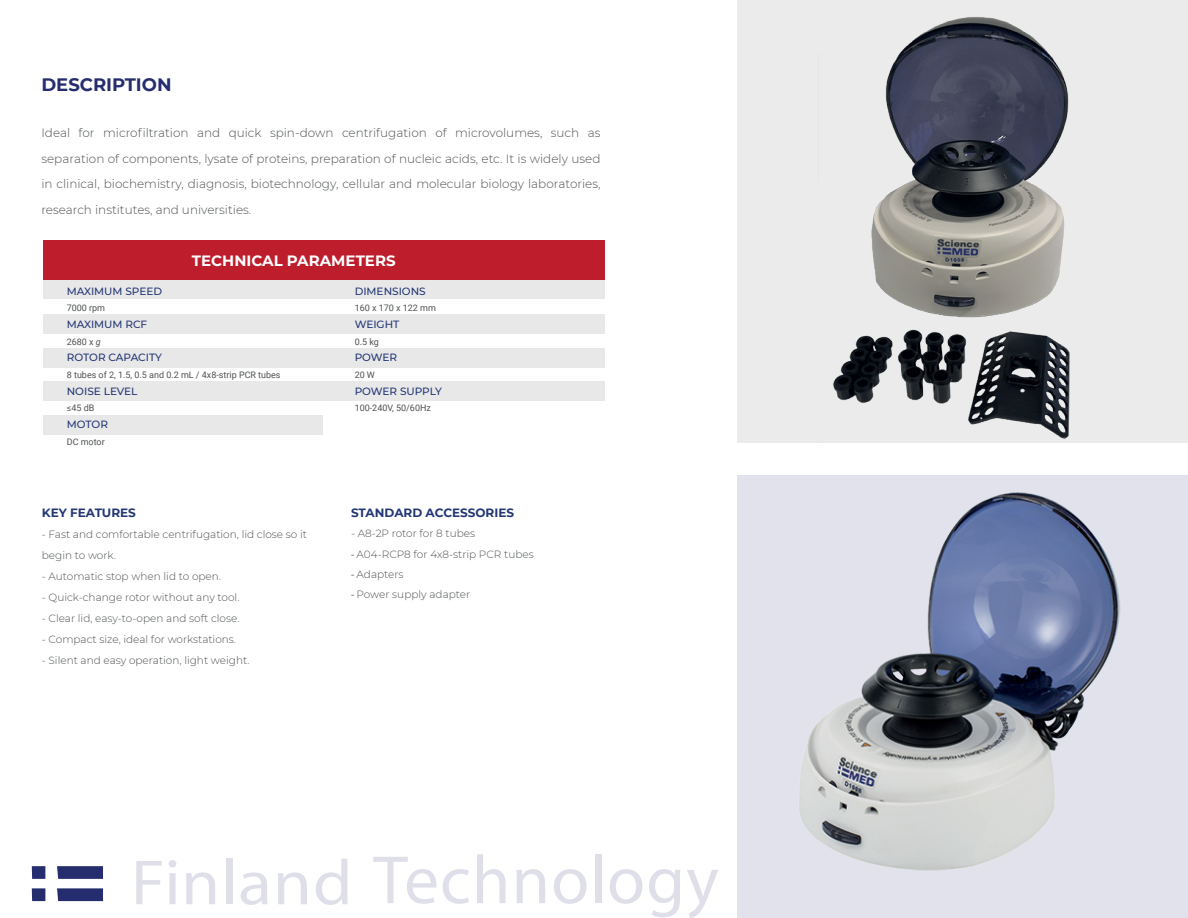
<style>
.page{position:relative;width:1188px;height:918px;background:#fff}
.page>*{position:absolute;margin:0;border:0;box-sizing:border-box;transform-origin:0 0}
.t1{font:700 18px "Montserrat";color:#252d6e}
.t2{font:700 15px "Montserrat";color:#fff}
.t3{font:300 12px/25.5px "Montserrat";color:#4f5252;text-align:justify}
.t4{font:700 12px "Montserrat";color:#243775}
.t5{font:300 10.5px/21px "Montserrat";color:#4f5252}
.t6{font:500 10.5px "Montserrat";color:#243775}
.t7{font:9px "Roboto";color:#4f5252}
.s1{font-style:italic}
.s2{font-family:"Myriad Pro";font-weight:400}
</style>
<div class="page">
<div style="left:738px;top:0;width:450px;height:443px;background:#ebebeb"></div>
<div style="left:738px;top:475px;width:450px;height:443px;background:#e1e2eb"></div>
<div style="left:32px;top:866px;width:13px;height:13px;background:#252d6e"></div>
<svg style="left:57px;top:866px;width:46px;height:13px"></svg>
<svg style="left:57px;top:888px;width:46px;height:13px"></svg>
<div style="left:32px;top:888px;width:13px;height:13px;background:#252d6e"></div>
<svg style="left:136px;top:861px;width:26px;height:43px"></svg>
<svg style="left:169px;top:860px;width:7px;height:44px"></svg>
<svg style="left:186px;top:872px;width:29px;height:32px"></svg>
<div style="left:226px;top:859px;width:7px;height:45px;background:#dedfe9"></div>
<svg style="left:241px;top:872px;width:27px;height:33px"></svg>
<svg style="left:278px;top:872px;width:29px;height:32px"></svg>
<svg style="left:316px;top:859px;width:32px;height:46px"></svg>
<svg style="left:373px;top:857px;width:63px;height:47px"></svg>
<svg style="left:443px;top:869px;width:26px;height:35px"></svg>
<svg style="left:477px;top:854px;width:29px;height:49px"></svg>
<svg style="left:516px;top:869px;width:29px;height:34px"></svg>
<svg style="left:554px;top:869px;width:33px;height:35px"></svg>
<div style="left:595px;top:854px;width:7px;height:49px;background:#dedfe9"></div>
<svg style="left:610px;top:869px;width:32px;height:35px"></svg>
<svg style="left:649px;top:869px;width:31px;height:48px"></svg>
<svg style="left:687px;top:870px;width:31px;height:48px"></svg>
<div style="left:43px;top:381px;width:562px;height:20px;background:#e8e8e8"></div>
<div style="left:43px;top:415px;width:280px;height:20px;background:#e8e8e8"></div>
<div style="left:43px;top:279px;width:562px;height:20px;background:#e8e8e8"></div>
<div style="left:43px;top:315px;width:562px;height:19px;background:#e8e8e8"></div>
<div style="left:43px;top:348px;width:562px;height:19px;background:#e8e8e8"></div>
<div style="left:43px;top:241px;width:562px;height:39px;background:#be1d2c"></div>
<img style="left:799px;top:492px;width:322px;height:379px">
<img style="left:833px;top:17px;width:237px;height:422px">
<h1 class="t1" style="left:41px;top:72px;width:132px">DESCRIPTION</h1>
<p class="t3" style="left:41px;top:120px;width:561px">Ideal for microfiltration and quick spin-down centrifugation of microvolumes, such as separation of components, lysate of proteins, preparation of nucleic acids, etc. It is widely used in clinical, biochemistry, diagnosis, biotechnology, cellular and molecular biology laboratories, research institutes, and universities.</p>
<h2 class="t2" style="left:192px;top:250px;width:205px">TECHNICAL PARAMETERS</h2>
<p class="t6" style="left:67px;top:284px;width:97px">MAXIMUM SPEED</p>
<p class="t7" style="left:67px;top:302px;width:40px">7000 rpm</p>
<p class="t6" style="left:67px;top:317px;width:82px">MAXIMUM RCF</p>
<p class="t7" style="left:67px;top:335px;width:36px">2680 x <span class="s1">g</span></p>
<p class="t6" style="left:67px;top:350px;width:97px">ROTOR CAPACITY</p>
<p class="t7" style="left:67px;top:369px;width:215px">8 tubes of 2, 1.5, 0.5 and 0.2 mL / 4x8-strip PCR tubes</p>
<p class="t6" style="left:67px;top:384px;width:72px">NOISE LEVEL</p>
<p class="t7" style="left:67px;top:402px;width:29px">≤45 dB</p>
<p class="t6" style="left:67px;top:417px;width:43px">MOTOR</p>
<p class="t7" style="left:67px;top:435px;width:39px">DC motor</p>
<p class="t4" style="left:42px;top:504px;width:96px">KEY FEATURES</p>
<p class="t5" style="left:42px;top:523px;width:267px">- Fast and comfortable centrifugation, lid close so it begin to work.</p>
<p class="t5" style="left:42px;top:565px;width:181px">- Automatic stop when lid to open.</p>
<p class="t5" style="left:42px;top:586px;width:199px">- Quick-change rotor without any tool.</p>
<p class="t5" style="left:42px;top:607px;width:199px">- Clear lid, easy-to-open and soft close.</p>
<p class="t5" style="left:42px;top:628px;width:196px">- Compact size, ideal for workstations.</p>
<p class="t5" style="left:42px;top:649px;width:209px">- Silent and easy operation, light weight.</p>
<p class="t6" style="left:355px;top:284px;width:73px">DIMENSIONS</p>
<p class="t7" style="left:355px;top:302px;width:83px">160 x 170 x 122 mm</p>
<p class="t6" style="left:355px;top:317px;width:46px">WEIGHT</p>
<p class="t7" style="left:355px;top:335px;width:26px">0.5 kg</p>
<p class="t6" style="left:355px;top:350px;width:44px">POWER</p>
<p class="t7" style="left:355px;top:369px;width:22px">20 W</p>
<p class="t6" style="left:355px;top:384px;width:89px">POWER SUPPLY</p>
<p class="t7" style="left:355px;top:402px;width:78px">100-240V, 50/60Hz</p>
<p class="t4" style="left:351px;top:504px;width:164px">STANDARD ACCESSORIES</p>
<p class="t5" style="left:351px;top:523px;width:126px">- A8-2P rotor for 8 tubes</p>
<p class="t5" style="left:351px;top:543px;width:184px"><span class="s2">-</span> A04-RCP8 for 4x8-strip PCR tubes</p>
<p class="t5" style="left:351px;top:563px;width:54px"><span class="s2">-</span> Adapters</p>
<p class="t5" style="left:351px;top:584px;width:121px"><span class="s2">-</span> Power supply adapter</p>
</div>
